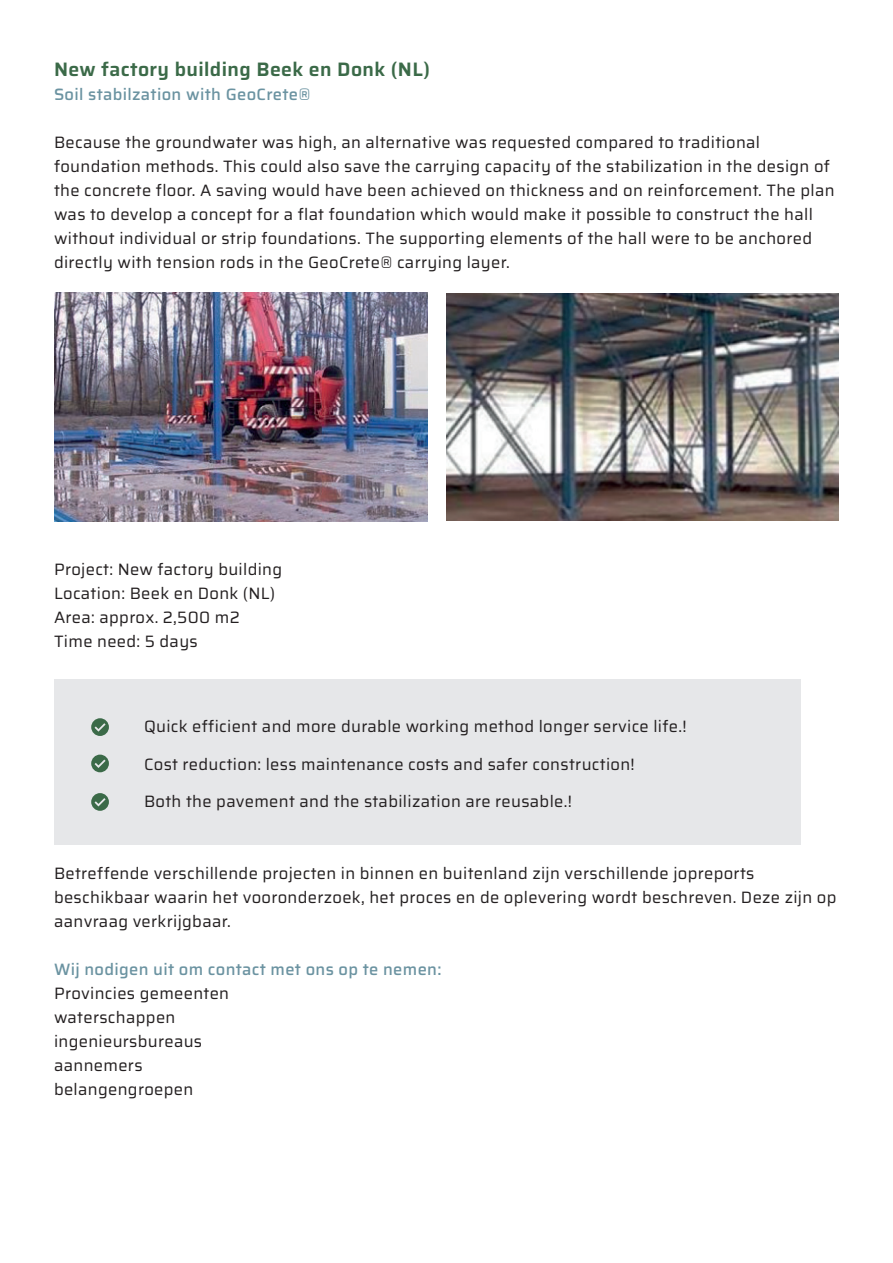
<style>
.page{position:relative;width:893px;height:1263px;background:#fff}
.page>*{position:absolute;margin:0;border:0;box-sizing:border-box;transform-origin:0 0}
.t1{font:600 19.5px "Saira";letter-spacing:.02em;color:#3b6a48}
.t2{font:16.5px/24px "Saira";letter-spacing:.02em;color:#231f20}
.t3{font:500 16.5px "Saira";letter-spacing:.02em;color:#6b93a1}
</style>
<div class="page">
<div style="left:54px;top:679px;width:747px;height:166px;background:#e6e7e9"></div>
<img style="left:54px;top:292px;width:373px;height:230px">
<img style="left:446px;top:293px;width:393px;height:228px">
<svg style="left:91px;top:718px;width:18px;height:18px"></svg>
<svg style="left:91px;top:755px;width:18px;height:17px"></svg>
<svg style="left:91px;top:793px;width:18px;height:18px"></svg>
<p class="t1" style="left:54px;top:54px;width:377px">New factory building Beek en Donk (NL)</p>
<p class="t3" style="left:54px;top:82px;width:258px">Soil stabilzation with GeoCrete®</p>
<p class="t2" style="left:54px;top:130px;width:782px">Because the groundwater was high, an alternative was requested compared to traditional foundation methods. This could also save the carrying capacity of the stabilization in the design of the concrete floor. A saving would have been achieved on thickness and on reinforcement. The plan was to develop a concept for a flat foundation which would make it possible to construct the hall without individual or strip foundations. The supporting elements of the hall were to be anchored directly with tension rods in the GeoCrete® carrying layer.</p>
<p class="t2" style="left:54px;top:556px;width:230px">Project: New factory building<br>Location: Beek en Donk (NL)<br>Area: approx. 2,500 m2<br>Time need: 5 days</p>
<p class="t2" style="left:144px;top:714px;width:544px">Quick efficient and more durable working method longer service life.!</p>
<p class="t2" style="left:144px;top:752px;width:492px">Cost reduction: less maintenance costs and safer construction!</p>
<p class="t2" style="left:144px;top:789px;width:429px">Both the pavement and the stabilization are reusable.!</p>
<p class="t2" style="left:54px;top:861px;width:784px">Betreffende verschillende projecten in binnen en buitenland zijn verschillende jopreports beschikbaar waarin het vooronderzoek, het proces en de oplevering wordt beschreven. Deze zijn op aanvraag verkrijgbaar.</p>
<p class="t3" style="left:54px;top:957px;width:389px">Wij nodigen uit om contact met ons op te nemen:</p>
<p class="t2" style="left:54px;top:981px;width:177px">Provincies gemeenten waterschappen ingenieursbureaus aannemers belangengroepen</p>
</div>
